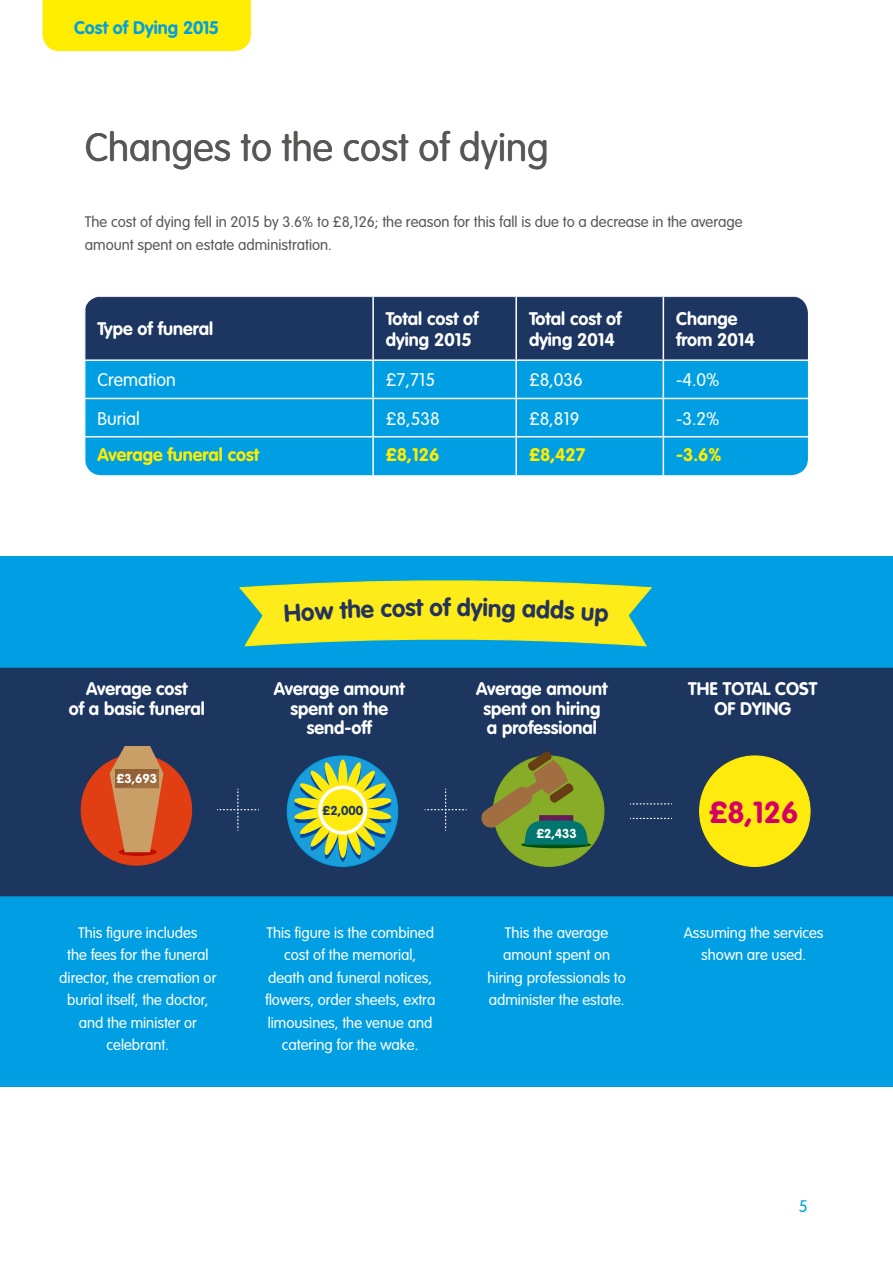
<style>
.page{position:relative;width:893px;height:1263px;background:#fff}
.page>*{position:absolute;margin:0;border:0;box-sizing:border-box;transform-origin:0 0}
.t1{font:300 39px "VAG Rounded Std";color:#575756}
.t2{font:700 30px "VAG Rounded Std";color:#d40063}
.t3{font:700 24.3px "VAG Rounded Std";color:#23335c}
.t4{font:700 18px/19.5px "VAG Rounded Std";color:#fff;text-align:center}
.t5{font:300 18px "VAG Rounded Std";color:#fff}
.t6{font:700 18px "VAG Rounded Std";color:#ffed00}
.t7{font:700 18px "VAG Rounded Std";letter-spacing:-.005em;color:#009fe3}
.t8{font:300 16.5px "VAG Rounded Std";color:#009fe3}
.t9{font:300 15px/22.5px "VAG Rounded Std";color:#fff;text-align:center}
.t10{font:300 15px/22.5px "VAG Rounded Std";color:#575756}
.t11{font:700 12.75px "VAG Rounded Std";color:#fff}
.t12{font:700 12.75px "VAG Rounded Std";color:#1c3660}
</style>
<div class="page">
<div style="left:43px;top:0;width:208px;height:51px;background:#ffed00"></div>
<div style="left:86px;top:297px;width:722px;height:62px;background:#1d3661"></div>
<div style="left:86px;top:361px;width:722px;height:114px;background:#009fe3"></div>
<hr style="left:372px;top:297px;width:2px;height:62px;background:#fff">
<hr style="left:515px;top:297px;width:2px;height:62px;background:#fff">
<hr style="left:663px;top:297px;width:1px;height:62px;background:#fff">
<hr style="left:372px;top:361px;width:2px;height:37px;background:#fff">
<hr style="left:515px;top:361px;width:2px;height:37px;background:#fff">
<hr style="left:663px;top:361px;width:1px;height:37px;background:#fff">
<hr style="left:85px;top:398px;width:288px;height:1px;background:#fff">
<hr style="left:373px;top:398px;width:143px;height:1px;background:#fff">
<hr style="left:372px;top:399px;width:2px;height:37px;background:#fff">
<hr style="left:516px;top:398px;width:147px;height:1px;background:#fff">
<hr style="left:515px;top:399px;width:2px;height:37px;background:#fff">
<hr style="left:663px;top:398px;width:145px;height:1px;background:#fff">
<hr style="left:663px;top:399px;width:1px;height:37px;background:#fff">
<hr style="left:85px;top:436px;width:288px;height:1px;background:#fff">
<hr style="left:373px;top:436px;width:143px;height:1px;background:#fff">
<hr style="left:372px;top:437px;width:2px;height:38px;background:#fff">
<hr style="left:516px;top:436px;width:147px;height:1px;background:#fff">
<hr style="left:515px;top:437px;width:2px;height:38px;background:#fff">
<hr style="left:663px;top:436px;width:145px;height:1px;background:#fff">
<hr style="left:663px;top:437px;width:1px;height:38px;background:#fff">
<div style="left:0;top:556px;width:893px;height:530px;background:#009fe3"></div>
<div style="left:0;top:668px;width:893px;height:228px;background:#1c3660"></div>
<div style="left:217px;top:789px;width:42px;height:42px;background:#1c3660"></div>
<div style="left:425px;top:789px;width:42px;height:42px;background:#1c3660"></div>
<svg style="left:630px;top:803px;width:42px;height:1px"></svg>
<svg style="left:630px;top:818px;width:42px;height:1px"></svg>
<div style="left:81px;top:755px;width:111px;height:110px;background:#e13e14;border-radius:50%"></div>
<div style="left:700px;top:756px;width:110px;height:110px;background:#ffea0e;border-radius:50%"></div>
<div style="left:493px;top:756px;width:111px;height:110px;background:#86ac28;border-radius:50%"></div>
<div style="left:287px;top:756px;width:111px;height:110px;background:#1b9dd9;border-radius:50%"></div>
<svg style="left:119px;top:848px;width:38px;height:8px"></svg>
<svg style="left:521px;top:841px;width:70px;height:7px"></svg>
<svg style="left:110px;top:746px;width:53px;height:106px"></svg>
<svg style="left:294px;top:761px;width:98px;height:98px"></svg>
<div style="left:320px;top:787px;width:46px;height:46px;background:#ffea0e;border-radius:50%"></div>
<div style="left:318px;top:785px;width:49px;height:50px;border:3px solid #fff;border-radius:50%"></div>
<svg style="left:480px;top:751px;width:108px;height:94px"></svg>
<svg style="left:239px;top:580px;width:413px;height:67px"></svg>
<p class="t7" style="left:74px;top:17px;width:147px">Cost of Dying 2015</p>
<h1 class="t1" style="left:85px;top:125px;width:465px">Changes to the cost of dying</h1>
<p class="t10" style="left:85px;top:211px;width:659px">The cost of dying fell in 2015 by 3.6% to £8,126; the reason for this fall is due to a decrease in the average amount spent on estate administration.</p>
<p class="t4" style="left:97px;top:320px;width:117px">Type of funeral</p>
<p class="t4" style="left:386px;top:308px;width:94px;line-height:21px;text-align:left">Total cost of dying 2015</p>
<p class="t4" style="left:529px;top:308px;width:94px;line-height:21px;text-align:left">Total cost of dying 2014</p>
<p class="t4" style="left:676px;top:308px;width:80px;line-height:21px;text-align:left">Change from 2014</p>
<p class="t5" style="left:97px;top:370px;width:80px">Cremation</p>
<p class="t5" style="left:386px;top:370px;width:51px">£7,715</p>
<p class="t5" style="left:529px;top:370px;width:55px">£8,036</p>
<p class="t5" style="left:676px;top:370px;width:45px">-4.0%</p>
<p class="t5" style="left:97px;top:408px;width:44px">Burial</p>
<p class="t5" style="left:386px;top:408px;width:55px">£8,538</p>
<p class="t5" style="left:529px;top:408px;width:52px">£8,819</p>
<p class="t5" style="left:676px;top:408px;width:45px">-3.2%</p>
<p class="t6" style="left:97px;top:444px;width:163px">Average funeral cost</p>
<p class="t6" style="left:386px;top:444px;width:55px">£8,126</p>
<p class="t6" style="left:529px;top:444px;width:58px">£8,427</p>
<p class="t6" style="left:676px;top:444px;width:47px">-3.6%</p>
<h3 class="t3" style="left:380px;top:594px;width:44px;rotate:-1deg">cost</h3>
<h3 class="t3" style="left:430px;top:593px;width:43px">of d</h3>
<p class="t4" style="left:69px;top:680px;width:138px">Average cost<br>of a basic funeral</p>
<p class="t4" style="left:274px;top:680px;width:133px">Average amount spent on the send-off</p>
<p class="t4" style="left:476px;top:680px;width:133px">Average amount spent on hiring a professional</p>
<p class="t4" style="left:688px;top:680px;width:131px">THE TOTAL COST<br>OF DYING</p>
<p class="t11" style="left:117px;top:771px;width:42px">£3,693</p>
<p class="t12" style="left:323px;top:803px;width:42px">£2,000</p>
<p class="t11" style="left:536px;top:826px;width:42px">£2,433</p>
<h2 class="t2" style="left:709px;top:794px;width:91px">£8,126</h2>
<p class="t9" style="left:59px;top:921px;width:159px">This figure includes<br>the fees for the funeral director, the cremation or burial itself, the doctor, and the minister or celebrant.</p>
<p class="t9" style="left:265px;top:921px;width:172px">This figure is the combined cost of the memorial, death and funeral notices, flowers, order sheets, extra limousines, the venue and catering for the wake.</p>
<p class="t9" style="left:488px;top:921px;width:140px">This the average amount spent on hiring professionals to administer the estate.</p>
<p class="t9" style="left:684px;top:921px;width:141px">Assuming the services shown are used.</p>
<p class="t8" style="left:799px;top:1197px;width:10px">5</p>
</div>
